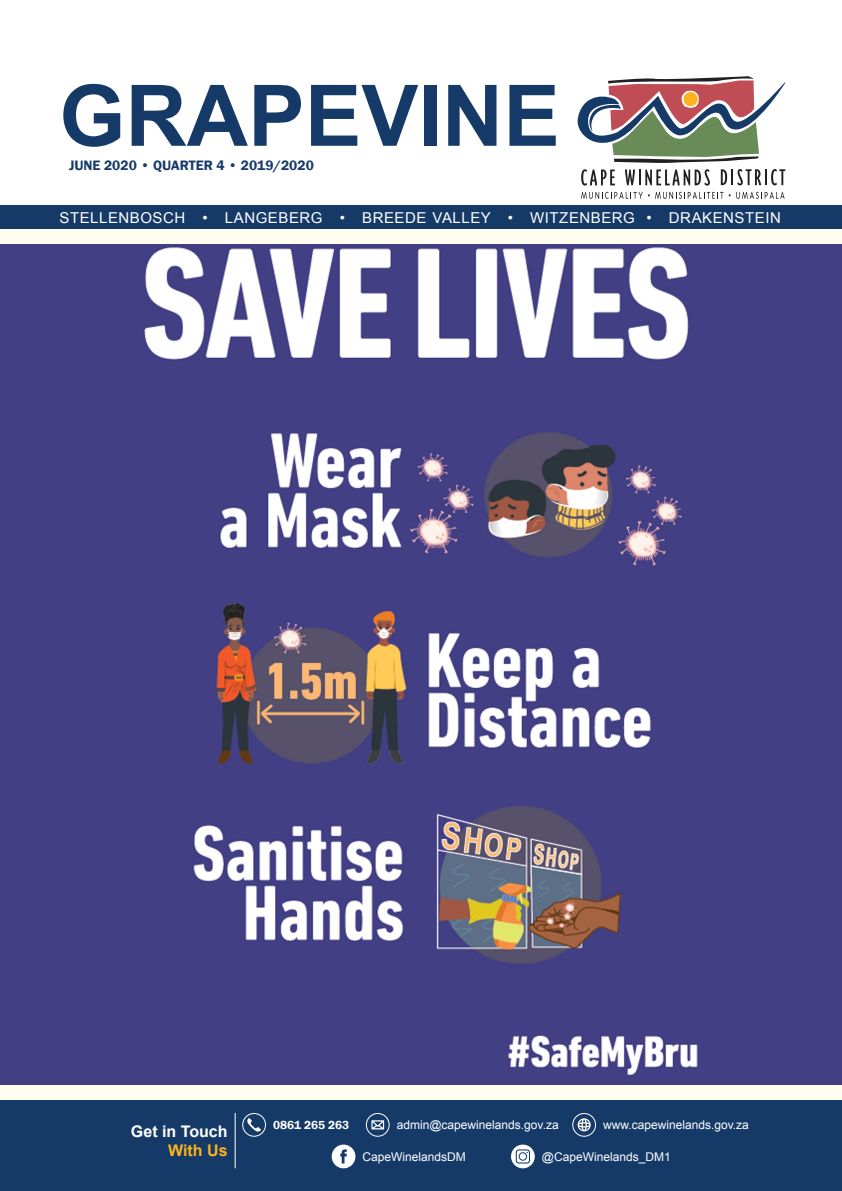
<style>
.page{position:relative;width:842px;height:1191px;background:#fff}
.page>*{position:absolute;margin:0;border:0;box-sizing:border-box;transform-origin:0 0}
.t1{font:700 85px "Arial";color:#163a68}
.t2{font:700 16px "Arial";color:#fff}
.t3{font:700 16px "Arial";color:#fbb41b}
.t4{font:15px "Arial";letter-spacing:.035em;color:#fff}
.t5{font:600 14px "Franklin Gothic";color:#163a68}
.t6{font:12px "Arial";color:#fff}
.t7{font:600 12px "Franklin Gothic";color:#fff}
</style>
<div class="page">
<div style="left:0;top:205px;width:842px;height:26px;background:#163a68"></div>
<svg style="left:577px;top:76px;width:208px;height:87px"></svg>
<svg style="left:581px;top:192px;width:142px;height:7px"></svg>
<svg style="left:736px;top:192px;width:48px;height:7px"></svg>
<svg style="left:581px;top:169px;width:34px;height:17px"></svg>
<svg style="left:625px;top:169px;width:85px;height:17px"></svg>
<svg style="left:721px;top:169px;width:64px;height:16px"></svg>
<div style="left:0;top:1090px;width:842px;height:101px;background:#163a68"></div>
<svg style="left:246px;top:1118px;width:15px;height:15px"></svg>
<div style="left:242px;top:1113px;width:24px;height:23px;border:1px solid #fff;border-radius:50%"></div>
<svg style="left:371px;top:1120px;width:13px;height:9px"></svg>
<div style="left:366px;top:1113px;width:24px;height:23px;border:1px solid #fff;border-radius:50%"></div>
<svg style="left:578px;top:1118px;width:13px;height:13px"></svg>
<div style="left:572px;top:1113px;width:24px;height:23px;border:1px solid #fff;border-radius:50%"></div>
<hr style="left:235px;top:1113px;width:1px;height:55px;background:#fff">
<div style="left:0;top:231px;width:842px;height:860px;background:#423f84"></div>
<img style="left:144px;top:247px;width:554px;height:829px">
<div style="left:0;top:230px;width:842px;height:14px;background:#fffdf0"></div>
<div style="left:0;top:1085px;width:842px;height:14px;background:#fffdf0"></div>
<div style="left:332px;top:1144px;width:23px;height:24px;background:#fff;border-radius:50%"></div>
<svg style="left:340px;top:1149px;width:7px;height:14px"></svg>
<svg style="left:511px;top:1144px;width:24px;height:24px"></svg>
<svg style="left:516px;top:1149px;width:14px;height:14px"></svg>
<p class="t1" style="left:59px;top:56px;width:502px">GRAPEVINE</p>
<p class="t5" style="left:69px;top:157px;width:246px">JUNE 2020 • QUARTER 4 • 2019/2020</p>
<p class="t4" style="left:60px;top:207px;width:723px">STELLENBOSCH • LANGEBERG • BREEDE VALLEY • WITZENBERG • DRAKENSTEIN</p>
<p class="t2" style="left:131px;top:1120px;width:98px">Get in Touch</p>
<p class="t3" style="left:168px;top:1139px;width:61px">With Us</p>
<p class="t7" style="left:273px;top:1117px;width:78px">0861 265 263</p>
<p class="t6" style="left:397px;top:1116px;width:164px">admin@capewinelands.gov.za</p>
<p class="t6" style="left:603px;top:1116px;width:147px">www.capewinelands.gov.za</p>
<p class="t6" style="left:362px;top:1148px;width:105px">CapeWinelandsDM</p>
<p class="t6" style="left:542px;top:1148px;width:130px">@CapeWinelands_DM1</p>
</div>
